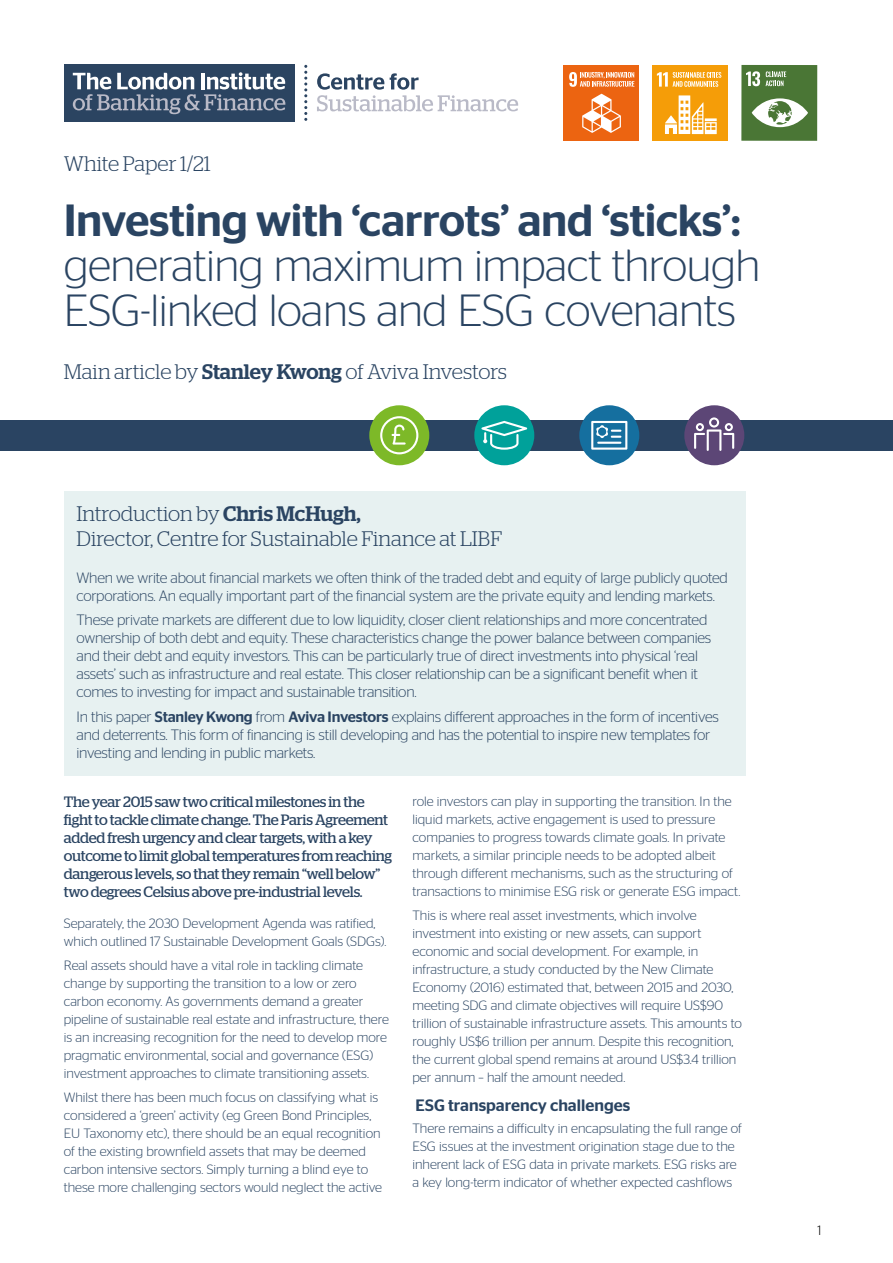
<style>
.page{position:relative;width:893px;height:1263px;background:#fff}
.page>*{position:absolute;margin:0;border:0;box-sizing:border-box;transform-origin:0 0}
.t1{font:300 45px/45px "Stag Sans";letter-spacing:-.01em;color:#2a4462}
.t2{font:500 45px "Stag Sans";letter-spacing:-.01em;color:#2a4462}
.t3{font:300 21px/25.2px "Stag";color:#2a4462}
.t4{font:500 16.5px "Stag Sans";color:#2a4462}
.t5{font:300 15px/18px "Stag Sans";letter-spacing:-.015em;color:#2a4462}
.t6{font:15px/18px "Stag";letter-spacing:-.015em;color:#2a4462}
.t7{font:300 13.5px/18px "Stag Sans";color:#2a4462}
.t8{font:300 13.5px "Stag Sans";color:#000}
.s1{font-weight:500}
</style>
<div class="page">
<div style="left:64px;top:64px;width:230px;height:57px;background:#2b4461"></div>
<svg style="left:73px;top:72px;width:212px;height:42px"></svg>
<svg style="left:317px;top:73px;width:201px;height:38px"></svg>
<svg style="left:304px;top:65px;width:3px;height:56px"></svg>
<div style="left:0;top:420px;width:893px;height:30px;background:#2a4462"></div>
<div style="left:684px;top:405px;width:60px;height:60px;background:#5c4676;border-radius:50%"></div>
<svg style="left:694px;top:417px;width:40px;height:34px"></svg>
<div style="left:579px;top:405px;width:60px;height:60px;background:#156f9f;border-radius:50%"></div>
<svg style="left:591px;top:421px;width:36px;height:29px"></svg>
<div style="left:474px;top:405px;width:60px;height:60px;background:#00a19a;border-radius:50%"></div>
<svg style="left:481px;top:421px;width:46px;height:29px"></svg>
<div style="left:369px;top:405px;width:60px;height:60px;background:#7db928;border-radius:50%"></div>
<svg style="left:380px;top:416px;width:38px;height:38px"></svg>
<div style="left:652px;top:66px;width:76px;height:75px;background:#f59d08"></div>
<svg style="left:657px;top:72px;width:64px;height:15px"></svg>
<svg style="left:665px;top:95px;width:52px;height:39px"></svg>
<svg style="left:741px;top:65px;width:76px;height:76px"></svg>
<div style="left:563px;top:66px;width:76px;height:75px;background:#ec6411"></div>
<svg style="left:569px;top:72px;width:65px;height:15px"></svg>
<svg style="left:582px;top:94px;width:39px;height:39px"></svg>
<div style="left:64px;top:491px;width:682px;height:284px;background:#e7f1f1"></div>
<h2 class="t3" style="left:64px;top:151px;width:148px">White Paper 1/21</h2>
<h1 class="t2" style="left:64px;top:194px;width:679px">Investing with ‘carrots’ and ‘sticks’:</h1>
<h1 class="t1" style="left:64px;top:242px;width:698px">generating maximum impact through<br>ESG-linked loans and ESG covenants</h1>
<h2 class="t3" style="left:64px;top:358px;width:445px">Main article by <span class="s1">Stanley Kwong</span> of Aviva Investors</h2>
<h2 class="t3" style="left:77px;top:500px;width:427px">Introduction by <span class="s1">Chris McHugh,<br></span>Director, Centre for Sustainable Finance at LIBF</h2>
<p class="t5" style="left:77px;top:569px;width:653px">When we write about financial markets we often think of the traded debt and equity of large publicly quoted corporations. An equally important part of the financial system are the private equity and lending markets.</p>
<p class="t5" style="left:77px;top:611px;width:636px">These private markets are different due to low liquidity, closer client relationships and more concentrated ownership of both debt and equity. These characteristics change the power balance between companies and their debt and equity investors. This can be particularly true of direct investments into physical ‘real assets’ such as infrastructure and real estate. This closer relationship can be a significant benefit when it comes to investing for impact and sustainable transition.</p>
<p class="t5" style="left:77px;top:707px;width:644px">In this paper <span class="s1">Stanley Kwong</span> from <span class="s1">Aviva Investors</span> explains different approaches in the form of incentives and deterrents. This form of financing is still developing and has the potential to inspire new templates for investing and lending in public markets.</p>
<p class="t6" style="left:64px;top:792px;width:330px">The year 2015 saw two critical milestones in the fight to tackle climate change. The Paris Agreement added fresh urgency and clear targets, with a key outcome to limit global temperatures from reaching dangerous levels, so that they remain “well below” two degrees Celsius above pre-industrial levels.</p>
<p class="t7" style="left:64px;top:914px;width:324px">Separately, the 2030 Development Agenda was ratified, which outlined 17 Sustainable Development Goals (SDGs).</p>
<p class="t7" style="left:64px;top:956px;width:327px">Real assets should have a vital role in tackling climate change by supporting the transition to a low or zero carbon economy. As governments demand a greater pipeline of sustainable real estate and infrastructure, there is an increasing recognition for the need to develop more pragmatic environmental, social and governance (ESG) investment approaches to climate transitioning assets.</p>
<p class="t7" style="left:64px;top:1088px;width:320px">Whilst there has been much focus on classifying what is considered a ‘green’ activity (eg Green Bond Principles, EU Taxonomy etc), there should be an equal recognition of the existing brownfield assets that may be deemed carbon intensive sectors. Simply turning a blind eye to these more challenging sectors would neglect the active</p>
<p class="t7" style="left:412px;top:792px;width:329px">role investors can play in supporting the transition. In the liquid markets, active engagement is used to pressure companies to progress towards climate goals. In private markets, a similar principle needs to be adopted albeit through different mechanisms, such as the structuring of transactions to minimise ESG risk or generate ESG impact.</p>
<p class="t7" style="left:412px;top:906px;width:331px">This is where real asset investments, which involve investment into existing or new assets, can support economic and social development. For example, in infrastructure, a study conducted by the New Climate Economy (2016) estimated that, between 2015 and 2030, meeting SDG and climate objectives will require US$90 trillion of sustainable infrastructure assets. This amounts to roughly US$6 trillion per annum. Despite this recognition, the current global spend remains at around US$3.4 trillion per annum – half the amount needed.</p>
<p class="t4" style="left:416px;top:1095px;width:216px">ESG transparency challenges</p>
<p class="t7" style="left:412px;top:1119px;width:331px">There remains a difficulty in encapsulating the full range of ESG issues at the investment origination stage due to the inherent lack of ESG data in private markets. ESG risks are a key long-term indicator of whether expected cashflows</p>
<p class="t8" style="left:817px;top:1223px;width:5px">1</p>
</div>
